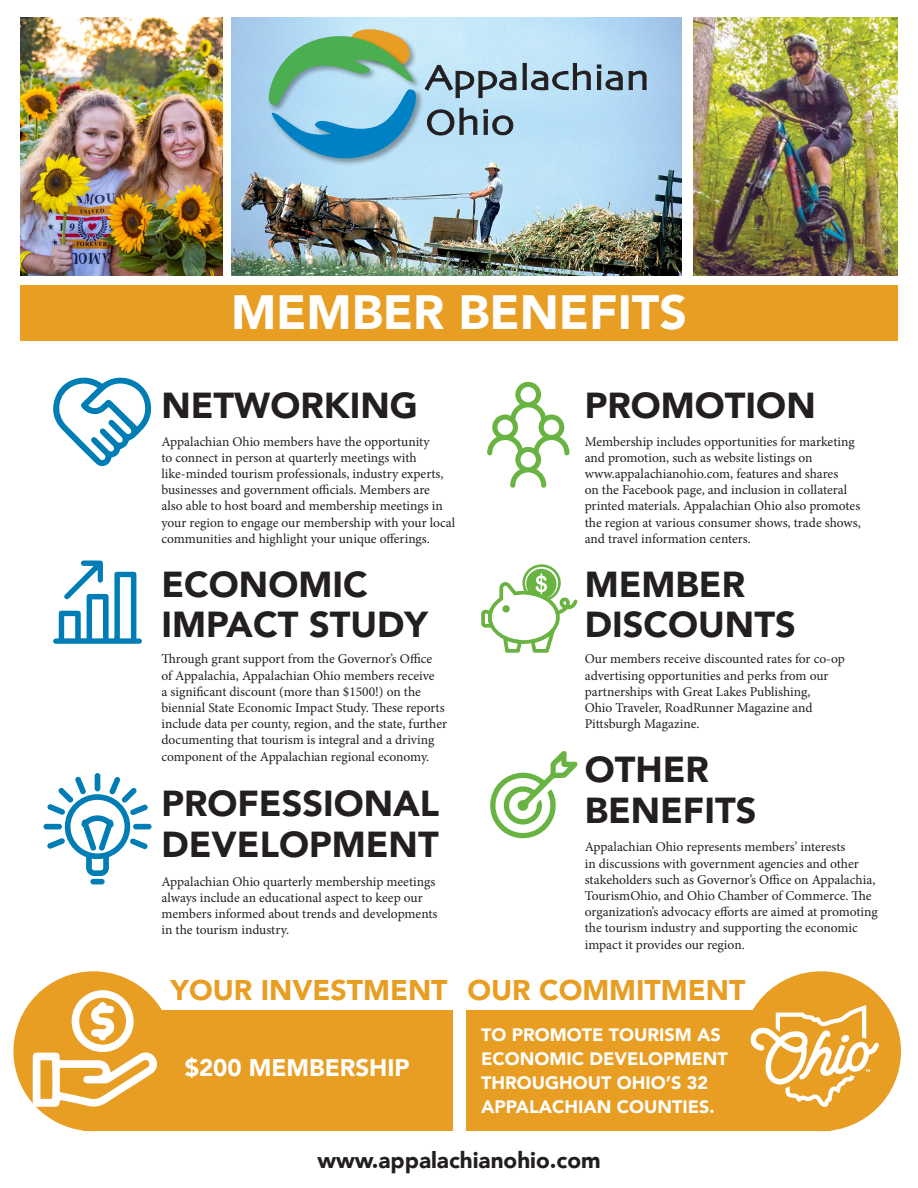
<style>
.page{position:relative;width:918px;height:1188px;background:#fff}
.page>*{position:absolute;margin:0;border:0;box-sizing:border-box;transform-origin:0 0}
.t1{font:900 48px "Avenir";color:#fff}
.t2{font:900 36.15px "Avenir";color:#231f20}
.t3{font:900 28.5px "Avenir";color:#e79e23}
.t4{font:900 24px "Avenir";color:#fff}
.t5{font:900 22.5px "Avenir";color:#231f20}
.t6{font:900 18px/24px "Avenir";color:#fff}
.t7{font:13.5px/16.2px "Minion Pro";color:#231f20}
</style>
<div class="page">
<img style="left:693px;top:17px;width:205px;height:258px">
<img style="left:20px;top:17px;width:202px;height:258px">
<img style="left:231px;top:17px;width:450px;height:258px">
<div style="left:20px;top:285px;width:878px;height:55px;background:#e79e23"></div>
<div style="left:270px;top:88px;width:154px;height:78px;background:#231f20;opacity:.4"></div>
<div style="left:267px;top:35px;width:153px;height:78px;background:#231f20;opacity:.4"></div>
<svg style="left:268px;top:27px;width:149px;height:136px;background:#83bec1"></svg>
<svg style="left:424px;top:63px;width:223px;height:35px;background:#94aebe"></svg>
<svg style="left:427px;top:107px;width:87px;height:29px;background:#88a2b2"></svg>
<div style="left:13px;top:971px;width:160px;height:160px;background:#e79e23;border-radius:50%"></div>
<div style="left:741px;top:971px;width:160px;height:160px;background:#e79e23;border-radius:50%"></div>
<div style="left:141px;top:1011px;width:312px;height:45px;background:#e79e23"></div>
<div style="left:83px;top:1048px;width:370px;height:83px;background:#e79e23"></div>
<svg style="left:33px;top:990px;width:125px;height:117px"></svg>
<svg style="left:53px;top:560px;width:89px;height:84px"></svg>
<svg style="left:53px;top:377px;width:99px;height:90px"></svg>
<svg style="left:490px;top:751px;width:87px;height:88px"></svg>
<hr style="left:134px;top:825px;width:17px;height:4px;background:#007db5;border-radius:2px">
<div style="left:133px;top:824px;width:19px;height:5px;border:1px solid #007db5;border-radius:2px"></div>
<div style="left:44px;top:824px;width:18px;height:5px;border:1px solid #007db5;border-radius:2px"></div>
<div style="left:95px;top:774px;width:5px;height:17px;background:#007db5;border-radius:2px"></div>
<div style="left:95px;top:773px;width:5px;height:18px;border:1px solid #007db5;border-radius:2px"></div>
<hr style="left:91px;top:880px;width:13px;height:4px;background:#007db5;border-radius:2px">
<div style="left:90px;top:879px;width:15px;height:5px;border:1px solid #007db5;border-radius:2px"></div>
<svg style="left:46px;top:776px;width:103px;height:100px"></svg>
<svg style="left:487px;top:382px;width:82px;height:106px"></svg>
<svg style="left:481px;top:564px;width:97px;height:89px"></svg>
<div style="left:466px;top:1011px;width:365px;height:120px;background:#e79e23"></div>
<svg style="left:750px;top:1005px;width:129px;height:103px"></svg>
<p class="t1" style="left:231px;top:271px;width:458px">MEMBER BENEFITS</p>
<p class="t2" style="left:161px;top:374px;width:258px">NETWORKING</p>
<p class="t2" style="left:585px;top:374px;width:232px">PROMOTION</p>
<p class="t7" style="left:161px;top:433px;width:295px">Appalachian Ohio members have the opportunity<br>to connect in person at quarterly meetings with like-minded tourism professionals, industry experts, businesses and government officials. Members are<br>also able to host board and membership meetings in your region to engage our membership with your local communities and highlight your unique offerings.</p>
<p class="t2" style="left:161px;top:553px;width:208px">ECONOMIC</p>
<p class="t2" style="left:161px;top:593px;width:268px">IMPACT STUDY</p>
<p class="t7" style="left:161px;top:651px;width:287px">Through grant support from the Governor’s Office<br>of Appalachia, Appalachian Ohio members receive<br>a significant discount (more than $1500!) on the biennial State Economic Impact Study. These reports include data per county, region, and the state, further documenting that tourism is integral and a driving component of the Appalachian regional economy.</p>
<p class="t2" style="left:161px;top:773px;width:279px">PROFESSIONAL</p>
<p class="t2" style="left:161px;top:813px;width:279px">DEVELOPMENT</p>
<p class="t7" style="left:161px;top:873px;width:278px">Appalachian Ohio quarterly membership meetings always include an educational aspect to keep our members informed about trends and developments</p>
<p class="t7" style="left:161px;top:922px;width:129px">in the tourism industry.</p>
<p class="t3" style="left:171px;top:965px;width:279px">YOUR INVESTMENT</p>
<p class="t4" style="left:185px;top:1047px;width:226px">$200 MEMBERSHIP</p>
<p class="t7" style="left:585px;top:433px;width:278px">Membership includes opportunities for marketing and promotion, such as website listings on www.appalachianohio.com, features and shares<br>on the Facebook page, and inclusion in collateral printed materials. Appalachian Ohio also promotes the region at various consumer shows, trade shows, and travel information centers.</p>
<p class="t2" style="left:585px;top:553px;width:162px">MEMBER</p>
<p class="t2" style="left:585px;top:593px;width:213px">DISCOUNTS</p>
<p class="t7" style="left:585px;top:651px;width:262px">Our members receive discounted rates for co-op advertising opportunities and perks from our partnerships with Great Lakes Publishing,</p>
<p class="t7" style="left:585px;top:700px;width:229px">Ohio Traveler, RoadRunner Magazine and</p>
<p class="t7" style="left:585px;top:716px;width:116px">Pittsburgh Magazine.</p>
<p class="t2" style="left:585px;top:739px;width:126px">OTHER</p>
<p class="t2" style="left:585px;top:779px;width:173px">BENEFITS</p>
<p class="t7" style="left:585px;top:839px;width:295px">Appalachian Ohio represents members’ interests<br>in discussions with government agencies and other stakeholders such as Governor’s Office on Appalachia, TourismOhio, and Ohio Chamber of Commerce. The organization’s advocacy efforts are aimed at promoting the tourism industry and supporting the economic impact it provides our region.</p>
<p class="t3" style="left:467px;top:965px;width:280px">OUR COMMITMENT</p>
<p class="t6" style="left:481px;top:1023px;width:248px">TO PROMOTE TOURISM AS<br>ECONOMIC DEVELOPMENT<br>THROUGHOUT OHIO’S 32</p>
<p class="t6" style="left:481px;top:1095px;width:235px">APPALACHIAN COUNTIES.</p>
<p class="t5" style="left:317px;top:1141px;width:285px">www.appalachianohio.com</p>
</div>
